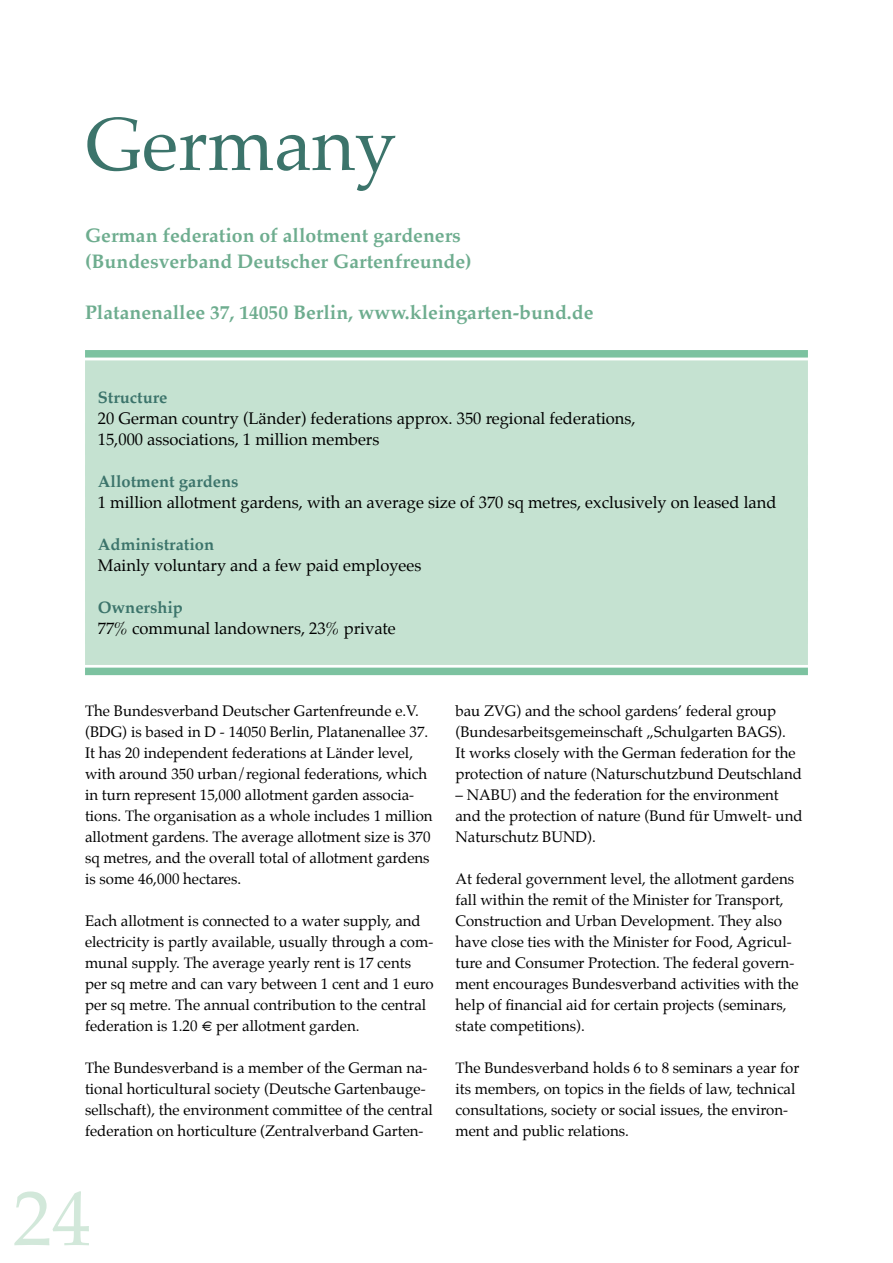
<style>
.page{position:relative;width:893px;height:1263px;background:#fff}
.page>*{position:absolute;margin:0;border:0;box-sizing:border-box;transform-origin:0 0}
.t1{font:78px "Palatino";color:#d2e8da}
.t2{font:75px "Palatino";color:#3c746b}
.t3{font:700 19.5px/25.5px "Palatino";color:#6ead8f}
.t4{font:16.5px/21px "Palatino";color:#000}
.t5{font:700 16.5px "Palatino";color:#3c746b}
.t6{font:15px/21px "Palatino";color:#000}
</style>
<div class="page">
<div style="left:85px;top:350px;width:723px;height:8px;background:#7cc2a0"></div>
<div style="left:85px;top:360px;width:723px;height:32px;background:#c5e2d1"></div>
<div style="left:85px;top:381px;width:723px;height:32px;background:#c5e2d1"></div>
<div style="left:85px;top:402px;width:723px;height:32px;background:#c5e2d1"></div>
<div style="left:85px;top:423px;width:723px;height:32px;background:#c5e2d1"></div>
<div style="left:85px;top:444px;width:723px;height:32px;background:#c5e2d1"></div>
<div style="left:85px;top:465px;width:723px;height:32px;background:#c5e2d1"></div>
<div style="left:85px;top:486px;width:723px;height:32px;background:#c5e2d1"></div>
<div style="left:85px;top:507px;width:723px;height:32px;background:#c5e2d1"></div>
<div style="left:85px;top:528px;width:723px;height:32px;background:#c5e2d1"></div>
<div style="left:85px;top:549px;width:723px;height:32px;background:#c5e2d1"></div>
<div style="left:85px;top:570px;width:723px;height:32px;background:#c5e2d1"></div>
<div style="left:85px;top:591px;width:723px;height:32px;background:#c5e2d1"></div>
<div style="left:85px;top:612px;width:723px;height:32px;background:#c5e2d1"></div>
<div style="left:85px;top:633px;width:723px;height:32px;background:#c5e2d1"></div>
<div style="left:85px;top:668px;width:723px;height:7px;background:#7cc2a0"></div>
<h2 class="t2" style="left:85px;top:82px;width:313px">Germany</h2>
<h3 class="t3" style="left:85px;top:222px;width:388px">German federation of allotment gardeners (Bundesverband Deutscher Gartenfreunde)</h3>
<h3 class="t3" style="left:85px;top:299px;width:510px">Platanenallee 37, 14050 Berlin, www.kleingarten-bund.de</h3>
<p class="t5" style="left:98px;top:383px;width:71px">Structure</p>
<p class="t4" style="left:98px;top:407px;width:539px">20 German country (Länder) federations approx. 350 regional federations,<br>15,000 associations, 1 million members</p>
<p class="t5" style="left:98px;top:467px;width:142px">Allotment gardens</p>
<p class="t4" style="left:98px;top:491px;width:680px">1 million allotment gardens, with an average size of 370 sq metres, exclusively on leased land</p>
<p class="t5" style="left:98px;top:530px;width:118px">Administration</p>
<p class="t4" style="left:98px;top:554px;width:325px">Mainly voluntary and a few paid employees</p>
<p class="t5" style="left:98px;top:593px;width:87px">Ownership</p>
<p class="t4" style="left:98px;top:617px;width:300px">77% communal landowners, 23% private</p>
<p class="t6" style="left:85px;top:700px;width:349px">The Bundesverband Deutscher Gartenfreunde e.V. (BDG) is based in D - 14050 Berlin, Platanenallee 37.<br>It has 20 independent federations at Länder level, with around 350 urban/regional federations, which in turn represent 15,000 allotment garden associa&shy;tions. The organisation as a whole includes 1 million allotment gardens. The average allotment size is 370 sq metres, and the overall total of allotment gardens is some 46,000 hectares.</p>
<p class="t6" style="left:85px;top:910px;width:350px">Each allotment is connected to a water supply, and electricity is partly available, usually through a com&shy;munal supply. The average yearly rent is 17 cents per sq metre and can vary between 1 cent and 1 euro per sq metre. The annual contribution to the central federation is 1.20 € per allotment garden.</p>
<p class="t6" style="left:85px;top:1057px;width:349px">The Bundesverband is a member of the German na&shy;tional horticultural society (Deutsche Gartenbauge&shy;sellschaft), the environment committee of the central federation on horticulture (Zentralverband Garten-</p>
<h1 class="t1" style="left:13px;top:1154px;width:79px">24</h1>
<p class="t6" style="left:455px;top:700px;width:348px">bau ZVG) and the school gardens’ federal group (Bundesarbeitsgemeinschaft „Schulgarten BAGS).<br>It works closely with the German federation for the protection of nature (Naturschutzbund Deutschland</p>
<p class="t6" style="left:455px;top:784px;width:349px">– NABU) and the federation for the environment and the protection of nature (Bund für Umwelt- und<br>Naturschutz BUND).</p>
<p class="t6" style="left:455px;top:868px;width:345px">At federal government level, the allotment gardens fall within the remit of the Minister for Transport, Construction and Urban Development. They also have close ties with the Minister for Food, Agricul&shy;ture and Consumer Protection. The federal govern&shy;ment encourages Bundesverband activities with the help of financial aid for certain projects (seminars, state competitions).</p>
<p class="t6" style="left:455px;top:1057px;width:345px">The Bundesverband holds 6 to 8 seminars a year for its members, on topics in the fields of law, technical consultations, society or social issues, the environ&shy;ment and public relations.</p>
</div>
